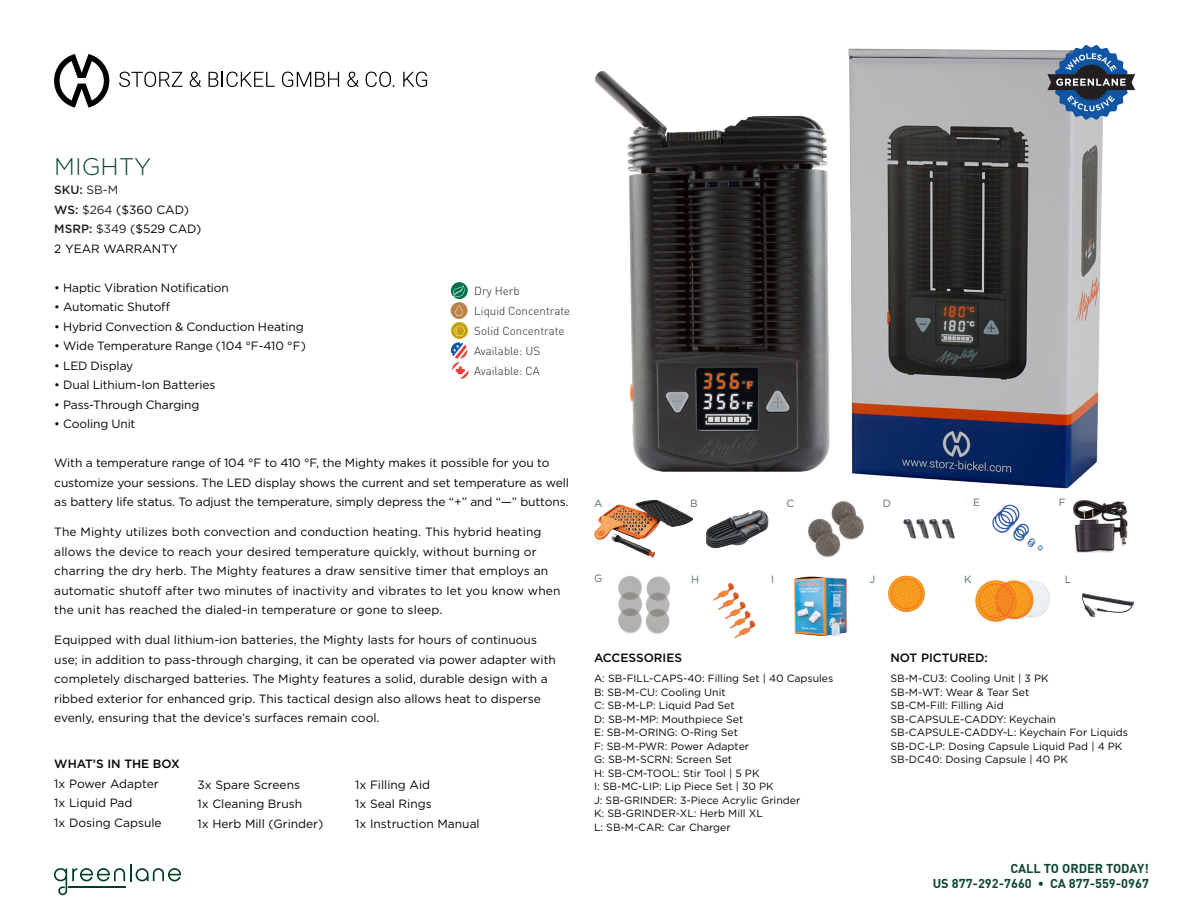
<style>
.page{position:relative;width:1188px;height:918px;background:#fff}
.page>*{position:absolute;margin:0;border:0;box-sizing:border-box;transform-origin:0 0}
.t1{font:300 24px "Gotham HTF";color:#0e4733}
.t2{font:700 12.75px "DIN";color:#0e4733}
.bullets_new{font:12px/19.5px "Gotham HTF";color:#040503}
.t3{font:12px "Gotham HTF";color:#000}
.t4{font:500 12px "Gotham HTF";color:#040503}
.t5{font:500 12px "Gotham HTF";color:#231f20}
.bullets_new-2{font:300 11.55px "DIN";color:#231f20}
.t6{font:10.5px/13.5px "Gotham HTF";color:#040503}
.B_Header{font:10.5px "Gotham HTF";color:#516c6f}
.s1{font-weight:400}
.s2{font-weight:500;color:#231f20}
.s3{color:#231f20}
</style>
<div class="page">
<img style="left:848px;top:48px;width:255px;height:441px">
<svg style="left:54px;top:864px;width:127px;height:31px"></svg>
<svg style="left:450px;top:342px;width:19px;height:37px"></svg>
<svg style="left:451px;top:282px;width:17px;height:17px"></svg>
<svg style="left:452px;top:285px;width:15px;height:13px"></svg>
<svg style="left:1047px;top:45px;width:88px;height:75px"></svg>
<svg style="left:119px;top:72px;width:64px;height:15px"></svg>
<svg style="left:190px;top:72px;width:11px;height:15px"></svg>
<svg style="left:209px;top:72px;width:66px;height:15px"></svg>
<svg style="left:282px;top:72px;width:57px;height:15px"></svg>
<svg style="left:347px;top:72px;width:12px;height:15px"></svg>
<svg style="left:366px;top:72px;width:28px;height:15px"></svg>
<svg style="left:403px;top:72px;width:24px;height:15px"></svg>
<svg style="left:54px;top:54px;width:55px;height:54px"></svg>
<svg style="left:451px;top:322px;width:17px;height:17px"></svg>
<svg style="left:454px;top:326px;width:11px;height:10px"></svg>
<div style="left:451px;top:302px;width:17px;height:17px;background:#bb834a;border-radius:50%"></div>
<svg style="left:455px;top:305px;width:8px;height:11px"></svg>
<img style="left:594px;top:499px;width:99px;height:59px">
<img style="left:992px;top:504px;width:51px;height:47px">
<img style="left:1073px;top:500px;width:55px;height:52px">
<img style="left:706px;top:510px;width:63px;height:39px">
<img style="left:618px;top:576px;width:53px;height:58px">
<img style="left:808px;top:501px;width:56px;height:57px">
<img style="left:903px;top:519px;width:52px;height:20px">
<img style="left:1082px;top:593px;width:52px;height:25px">
<img style="left:713px;top:583px;width:43px;height:55px">
<img style="left:794px;top:576px;width:53px;height:61px">
<img style="left:975px;top:580px;width:76px;height:42px">
<img style="left:888px;top:575px;width:37px;height:37px">
<img style="left:595px;top:71px;width:235px;height:401px">
<p class="t1" style="left:54px;top:153px;width:99px">MIGHTY</p>
<p class="t5" style="left:54px;top:183px;width:65px">SKU: <span class="s1">SB-M</span></p>
<p class="t3" style="left:54px;top:203px;width:136px"><span class="s2">WS:</span> <span class="s3">$264</span> ($360 CAD)</p>
<p class="t3" style="left:54px;top:222px;width:149px"><span class="s2">MSRP:</span> <span class="s3">$349</span> ($529 CAD)</p>
<p class="t3" style="left:54px;top:242px;width:125px">2 YEAR WARRANTY</p>
<p class="bullets_new" style="left:54px;top:277px;width:176px">• Haptic Vibration Notification</p>
<p class="bullets_new" style="left:54px;top:297px;width:117px">• Automatic Shutoff</p>
<p class="bullets_new" style="left:54px;top:316px;width:251px">• Hybrid Convection &amp; Conduction Heating</p>
<p class="bullets_new" style="left:54px;top:336px;width:253px">• Wide Temperature Range (104 °F-410 °F)</p>
<p class="bullets_new" style="left:54px;top:355px;width:80px">• LED Display</p>
<p class="bullets_new" style="left:54px;top:375px;width:163px">• Dual Lithium-Ion Batteries</p>
<p class="bullets_new" style="left:54px;top:394px;width:147px">• Pass-Through Charging</p>
<p class="bullets_new" style="left:54px;top:414px;width:83px">• Cooling Unit</p>
<p class="bullets_new" style="left:54px;top:453px;width:516px">With a temperature range of 104 °F to 410 °F, the Mighty makes it possible for you to customize your sessions. The LED display shows the current and set temperature as well as battery life status. To adjust the temperature, simply depress the “+” and “—” buttons.</p>
<p class="bullets_new" style="left:54px;top:522px;width:508px">The Mighty utilizes both convection and conduction heating. This hybrid heating allows the device to reach your desired temperature quickly, without burning or charring the dry herb. The Mighty features a draw sensitive timer that employs an automatic shutoff after two minutes of inactivity and vibrates to let you know when the unit has reached the dialed-in temperature or gone to sleep.</p>
<p class="bullets_new" style="left:54px;top:630px;width:503px">Equipped with dual lithium-ion batteries, the Mighty lasts for hours of continuous use; in addition to pass-through charging, it can be operated via power adapter with completely discharged batteries. The Mighty features a solid, durable design with a ribbed exterior for enhanced grip. This tactical design also allows heat to disperse evenly, ensuring that the device’s surfaces remain cool.</p>
<p class="bullets_new-2" style="left:474px;top:283px;width:47px">Dry Herb</p>
<p class="bullets_new-2" style="left:474px;top:303px;width:98px">Liquid Concentrate</p>
<p class="bullets_new-2" style="left:474px;top:324px;width:92px">Solid Concentrate</p>
<p class="bullets_new-2" style="left:474px;top:344px;width:68px">Available: US</p>
<p class="bullets_new-2" style="left:474px;top:364px;width:67px">Available: CA</p>
<p class="t4" style="left:54px;top:757px;width:127px">WHAT’S IN THE BOX</p>
<p class="bullets_new" style="left:54px;top:773px;width:106px">1x Power Adapter</p>
<p class="bullets_new" style="left:54px;top:793px;width:80px">1x Liquid Pad</p>
<p class="bullets_new" style="left:54px;top:812px;width:109px">1x Dosing Capsule</p>
<p class="bullets_new" style="left:198px;top:774px;width:104px">3x Spare Screens</p>
<p class="bullets_new" style="left:198px;top:794px;width:106px">1x Cleaning Brush</p>
<p class="bullets_new" style="left:198px;top:813px;width:127px">1x Herb Mill (Grinder)</p>
<p class="bullets_new" style="left:355px;top:774px;width:76px">1x Filling Aid</p>
<p class="bullets_new" style="left:355px;top:794px;width:78px">1x Seal Rings</p>
<p class="bullets_new" style="left:355px;top:813px;width:126px">1x Instruction Manual</p>
<p class="B_Header" style="left:594px;top:497px;width:10px">A</p>
<p class="B_Header" style="left:690px;top:497px;width:9px">B</p>
<p class="B_Header" style="left:787px;top:497px;width:9px">C</p>
<p class="B_Header" style="left:883px;top:497px;width:10px">D</p>
<p class="B_Header" style="left:973px;top:496px;width:9px">E</p>
<p class="B_Header" style="left:1059px;top:496px;width:8px">F</p>
<p class="B_Header" style="left:594px;top:572px;width:10px">G</p>
<p class="B_Header" style="left:870px;top:573px;width:7px">J</p>
<p class="B_Header" style="left:691px;top:573px;width:9px">H</p>
<p class="B_Header" style="left:771px;top:573px;width:5px">I</p>
<p class="B_Header" style="left:964px;top:573px;width:9px">K</p>
<p class="B_Header" style="left:1065px;top:573px;width:8px">L</p>
<p class="t4" style="left:594px;top:651px;width:90px">ACCESSORIES</p>
<p class="t6" style="left:594px;top:672px;width:241px">A: SB-FILL-CAPS-40: Filling Set | 40 Capsules</p>
<p class="t6" style="left:594px;top:685px;width:208px">B: SB-M-CU: Cooling Unit<br>C: SB-M-LP: Liquid Pad Set<br>D: SB-M-MP: Mouthpiece Set<br>E: SB-M-ORING: O-Ring Set<br>F: SB-M-PWR: Power Adapter<br>G: SB-M-SCRN: Screen Set<br>H: SB-CM-TOOL: Stir Tool | 5 PK<br>I: SB-MC-LIP: Lip Piece Set | 30 PK<br>J: SB-GRINDER: 3-Piece Acrylic Grinder<br>K: SB-GRINDER-XL: Herb Mill XL<br>L: SB-M-CAR: Car Charger</p>
<p class="t4" style="left:890px;top:651px;width:99px">NOT PICTURED:</p>
<p class="t6" style="left:890px;top:672px;width:239px">SB-M-CU3: Cooling Unit | 3 PK<br>SB-M-WT: Wear &amp; Tear Set<br>SB-CM-Fill: Filling Aid<br>SB-CAPSULE-CADDY: Keychain<br>SB-CAPSULE-CADDY-L: Keychain For Liquids<br>SB-DC-LP: Dosing Capsule Liquid Pad | 4 PK<br>SB-DC40: Dosing Capsule | 40 PK</p>
<p class="t2" style="left:1010px;top:860px;width:140px">CALL TO ORDER TODAY!</p>
<p class="t2" style="left:933px;top:875px;width:218px">US 877-292-7660 • CA 877-559-0967</p>
</div>
